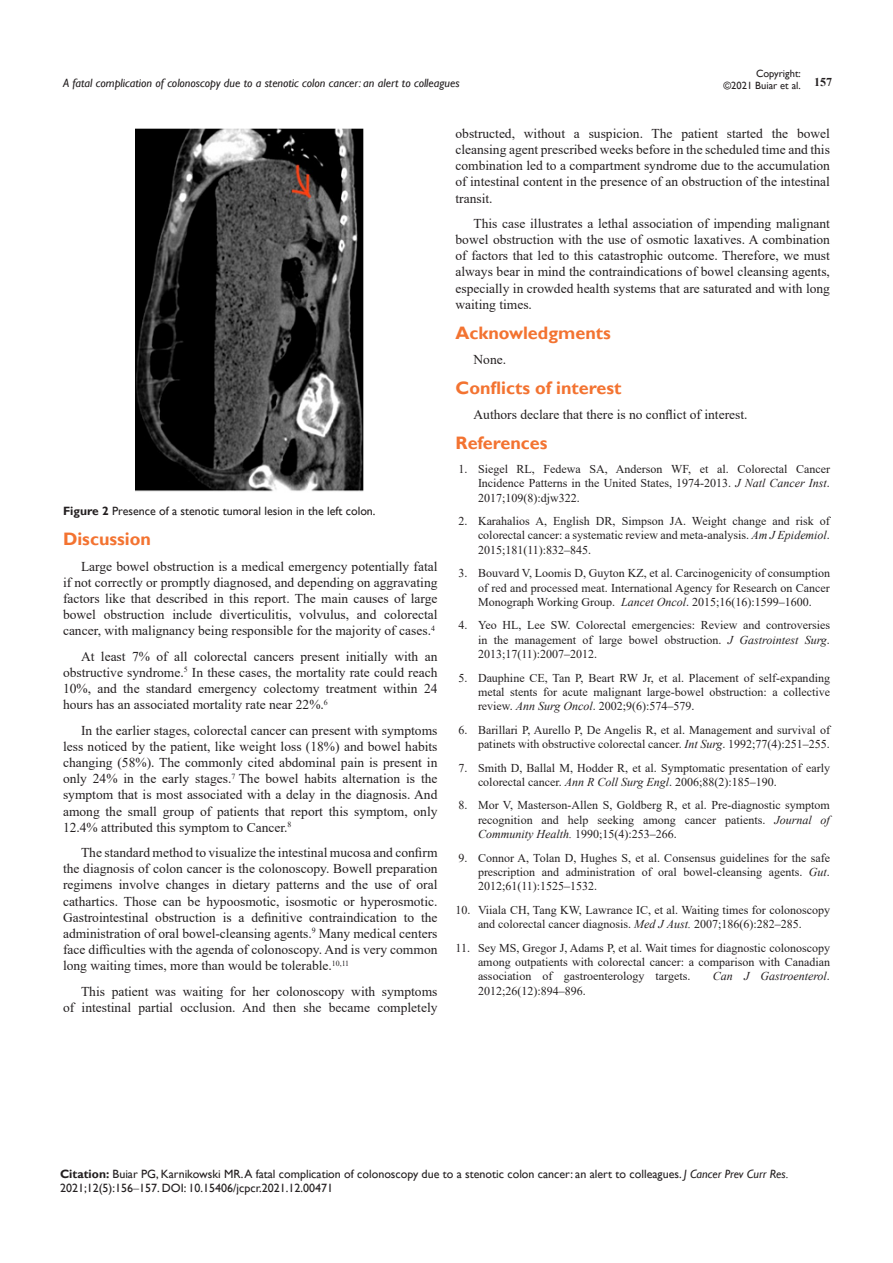
<style>
.page{position:relative;width:893px;height:1263px;background:#fff}
.page>*{position:absolute;margin:0;border:0;box-sizing:border-box;transform-origin:0 0}
.t1{font:700 18px "Gill Sans";color:#f37331}
.t2{font:13.5px/16.2px "Times New Roman";color:#231f20;text-align:justify}
.t3{font:12px/14.4px "Times New Roman";color:#231f20;text-align:justify}
.Citation{font:12px/14.4px "Gill Sans";color:#231f20}
.t4{font:italic 12px "Gill Sans";color:#231f20}
.t5{font:italic 12px "Times New Roman";color:#231f20}
.t6{font:700 12px "Times New Roman";color:#231f20}
.t7{font:10.5px/12.6px "Gill Sans";color:#231f20;text-align:right}
.s1{font-weight:700}
.s2{font-style:italic}
.s3{font-style:normal}
.s4{font-family:"Times New Roman"}
</style>
<div class="page">
<img style="left:135px;top:128px;width:229px;height:364px">
<p class="t7" style="left:723px;top:67px;width:79px">Copyright:<br>©2021 Buiar et al.</p>
<p class="t4" style="left:63px;top:76px;width:398px">A fatal complication of colonoscopy due to a stenotic colon cancer: an alert to colleagues</p>
<p class="t6" style="left:814px;top:73px;width:19px">157</p>
<p class="Citation" style="left:63px;top:504px;width:314px"><span class="s1">Figure 2</span> Presence of a stenotic tumoral lesion in the left colon.</p>
<p class="t1" style="left:63px;top:529px;width:89px">Discussion</p>
<p class="t2" style="left:63px;top:558px;width:376px;text-indent:18px">Large bowel obstruction is a medical emergency potentially fatal if not correctly or promptly diagnosed, and depending on aggravating factors like that described in this report. The main causes of large bowel obstruction include diverticulitis, volvulus, and colorectal cancer, with malignancy being responsible for the majority of cases.<sup>4</sup></p>
<p class="t2" style="left:63px;top:648px;width:376px;text-indent:18px">At least 7% of all colorectal cancers present initially with an obstructive syndrome.<sup>5</sup> In these cases, the mortality rate could reach 10%, and the standard emergency colectomy treatment within 24 hours has an associated mortality rate near 22%.<sup>6</sup></p>
<p class="t2" style="left:63px;top:721px;width:376px;text-indent:18px">In the earlier stages, colorectal cancer can present with symptoms less noticed by the patient, like weight loss (18%) and bowel habits changing (58%). The commonly cited abdominal pain is present in only 24% in the early stages.<sup>7</sup> The bowel habits alternation is the symptom that is most associated with a delay in the diagnosis. And among the small group of patients that report this symptom, only 12.4% attributed this symptom to Cancer.<sup>8</sup></p>
<p class="t2" style="left:63px;top:844px;width:376px;text-indent:18px">The standard method to visualize the intestinal mucosa and confirm the diagnosis of colon cancer is the colonoscopy. Bowell preparation regimens involve changes in dietary patterns and the use of oral cathartics. Those can be hypoosmotic, isosmotic or hyperosmotic.<br>Gastrointestinal obstruction is a definitive contraindication to the administration of oral bowel-cleansing agents.<sup>9</sup> Many medical centers face difficulties with the agenda of colonoscopy. And is very common long waiting times, more than would be tolerable.<sup>10,11</sup></p>
<p class="t2" style="left:63px;top:982px;width:376px;text-align:right">This patient was waiting for her colonoscopy with symptoms<br>of intestinal partial occlusion. And then she became completely</p>
<p class="t2" style="left:455px;top:125px;width:376px">obstructed, without a suspicion. The patient started the bowel cleansing agent prescribed weeks before in the scheduled time and this combination led to a compartment syndrome due to the accumulation of intestinal content in the presence of an obstruction of the intestinal transit.</p>
<p class="t2" style="left:455px;top:215px;width:376px;text-indent:18px">This case illustrates a lethal association of impending malignant bowel obstruction with the use of osmotic laxatives. A combination of factors that led to this catastrophic outcome. Therefore, we must always bear in mind the contraindications of bowel cleansing agents, especially in crowded health systems that are saturated and with long waiting times.</p>
<p class="t1" style="left:455px;top:322px;width:157px">Acknowledgments</p>
<p class="t2" style="left:473px;top:351px;width:34px">None.</p>
<p class="t1" style="left:455px;top:377px;width:168px">Conflicts of interest</p>
<p class="t2" style="left:473px;top:406px;width:276px">Authors declare that there is no conflict of interest.</p>
<p class="t1" style="left:455px;top:432px;width:94px">References</p>
<p class="t3" style="left:478px;top:461px;width:353px;text-indent:-20px">1. Siegel RL, Fedewa SA, Anderson WF, et al. Colorectal Cancer Incidence Patterns in the United States, 1974-2013. <span class="s2">J Natl Cancer Inst</span>.<br>2017;109(8):djw322.</p>
<p class="t3" style="left:478px;top:513px;width:353px;text-indent:-20px">2. Karahalios A, English DR, Simpson JA. Weight change and risk of colorectal cancer: a systematic review and meta-analysis. <span class="s2">Am J Epidemiol</span>.<br>2015;181(11):832‒845.</p>
<p class="t3" style="left:478px;top:565px;width:353px;text-indent:-20px">3. Bouvard V, Loomis D, Guyton KZ, et al. Carcinogenicity of consumption of red and processed meat. International Agency for Research on Cancer Monograph Working Group. <span class="s2">Lancet Oncol</span>. 2015;16(16):1599‒1600.</p>
<p class="t3" style="left:478px;top:618px;width:353px;text-indent:-20px">4. Yeo HL, Lee SW. Colorectal emergencies: Review and controversies in the management of large bowel obstruction. <span class="s2">J Gastrointest Surg</span>.<br>2013;17(11):2007‒2012.</p>
<p class="t3" style="left:478px;top:670px;width:353px;text-indent:-20px">5. Dauphine CE, Tan P, Beart RW Jr, et al. Placement of self-expanding metal stents for acute malignant large-bowel obstruction: a collective review. <span class="s2">Ann Surg Oncol</span>. 2002;9(6):574‒579.</p>
<p class="t3" style="left:458px;top:722px;width:373px;text-align:right">6. Barillari P, Aurello P, De Angelis R, et al. Management and survival of patinets with obstructive colorectal cancer. <span class="s2">Int Surg</span>. 1992;77(4):251‒255.</p>
<p class="t3" style="left:478px;top:760px;width:353px;text-indent:-20px">7. Smith D, Ballal M, Hodder R, et al. Symptomatic presentation of early colorectal cancer. <span class="s2">Ann R Coll Surg Engl</span>. 2006;88(2):185‒190.</p>
<p class="t3" style="left:478px;top:798px;width:353px;text-indent:-20px">8. Mor V, Masterson-Allen S, Goldberg R, et al. Pre-diagnostic symptom recognition and help seeking among cancer patients. <span class="s2">Journal of Community Health.</span> 1990;15(4):253‒266.</p>
<p class="t3" style="left:478px;top:850px;width:353px;text-indent:-20px">9. Connor A, Tolan D, Hughes S, et al. Consensus guidelines for the safe prescription and administration of oral bowel-cleansing agents. <span class="s2">Gut</span>.<br>2012;61(11):1525‒1532.</p>
<p class="t3" style="left:455px;top:902px;width:376px;text-align:center">10. Viiala CH, Tang KW, Lawrance IC, et al. Waiting times for colonoscopy and colorectal cancer diagnosis. <span class="s2">Med J Aust.</span> 2007;186(6):282‒285.</p>
<p class="t3" style="left:478px;top:940px;width:353px;text-indent:-22px">11. Sey MS, Gregor J, Adams P, et al. Wait times for diagnostic colonoscopy among outpatients with colorectal cancer: a comparison with Canadian association of gastroenterology targets.</p>
<p class="t5" style="left:713px;top:968px;width:119px">Can J Gastroenterol<span class="s3">.</span></p>
<p class="t3" style="left:478px;top:983px;width:109px">2012;26(12):894‒896.</p>
<p class="Citation" style="left:60px;top:1167px;width:730px"><span class="s1">Citation:</span> Buiar PG, Karnikowski MR. A fatal complication of colonoscopy due to a stenotic colon cancer: an alert to colleagues. <span class="s2">J Cancer Prev Curr Res.<br></span>2021;12(5):156<span class="s4">‒</span>157. DOI: 10.15406/jcpcr.2021.12.00471</p>
</div>
